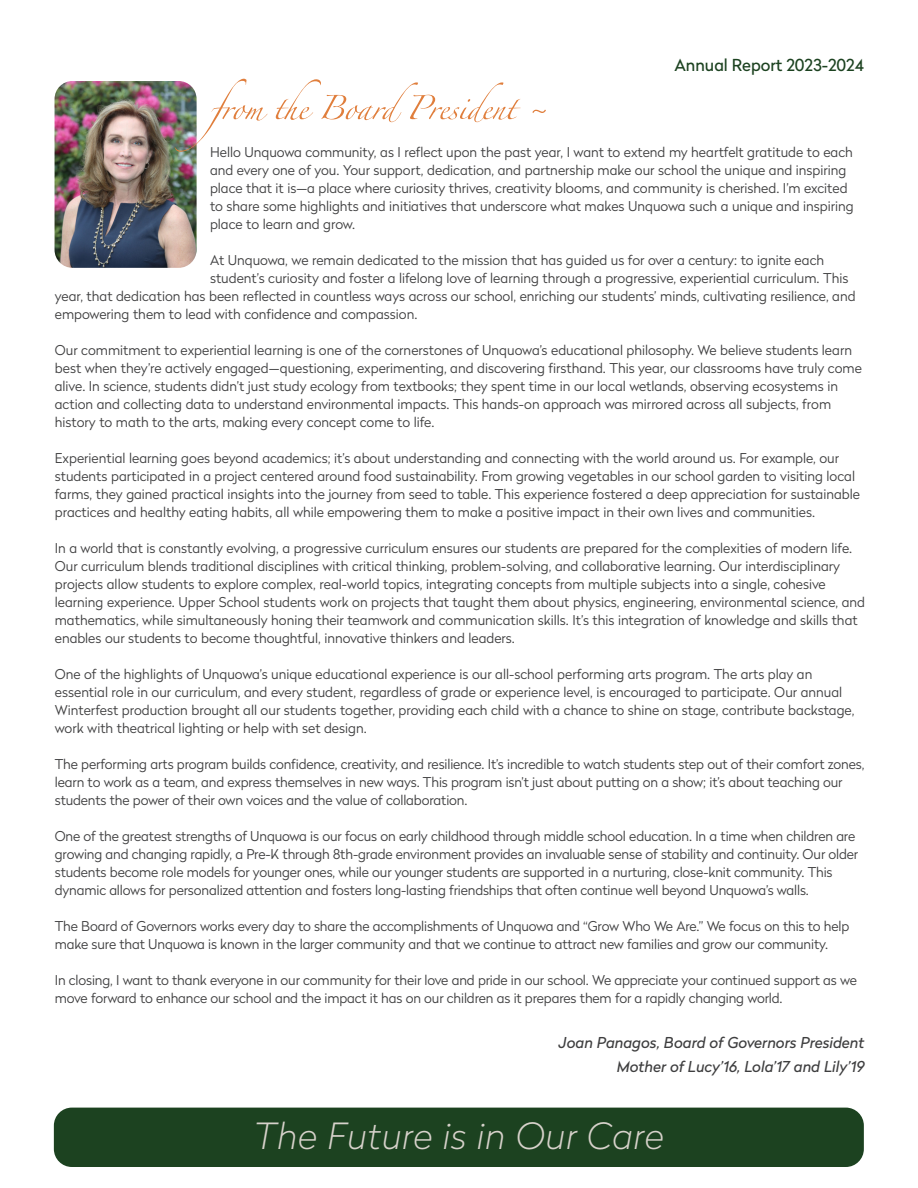
<style>
.page{position:relative;width:918px;height:1188px;background:#fff}
.page>*{position:absolute;margin:0;border:0;box-sizing:border-box;transform-origin:0 0}
.t1{font:54px "Zapfino Extra LT One";letter-spacing:-.01em;color:#e07e3c}
.t2{font:italic 100 36px "Radikal Trial";letter-spacing:.02em;color:#d7d2cb}
.t3{font:16.5px "Radikal Trial";color:#1c4220}
.t4{font:italic 15px/24px "Radikal";color:#3e3e3f;text-align:right}
.t5{font:300 13.5px/18px "Radikal";color:#3e3e3f}
</style>
<div class="page">
<div style="left:54px;top:1108px;width:810px;height:59px;background:#1c4220;border-radius:18px"></div>
<img style="left:55px;top:81px;width:142px;height:187px">
<p class="t3" style="left:674px;top:59px;width:191px">Annual Report 2023-2024</p>
<p class="t1" style="left:210px;top:69px;width:338px">from the Board President ~</p>
<p class="t5" style="left:210px;top:143px;width:645px">Hello Unquowa community, as I reflect upon the past year, I want to extend my heartfelt gratitude to each and every one of you. Your support, dedication, and partnership make our school the unique and inspiring place that it is—a place where curiosity thrives, creativity blooms, and community is cherished. I’m excited to share some highlights and initiatives that underscore what makes Unquowa such a unique and inspiring place to learn and grow.</p>
<p class="t5" style="left:210px;top:251px;width:616px">At Unquowa, we remain dedicated to the mission that has guided us for over a century: to ignite each</p>
<p class="t5" style="left:210px;top:269px;width:640px">student’s curiosity and foster a lifelong love of learning through a progressive, experiential curriculum. This</p>
<p class="t5" style="left:55px;top:287px;width:802px">year, that dedication has been reflected in countless ways across our school, enriching our students’ minds, cultivating resilience, and</p>
<p class="t5" style="left:55px;top:305px;width:364px">empowering them to lead with confidence and compassion.</p>
<p class="t5" style="left:55px;top:341px;width:809px">Our commitment to experiential learning is one of the cornerstones of Unquowa’s educational philosophy. We believe students learn best when they’re actively engaged—questioning, experimenting, and discovering firsthand. This year, our classrooms have truly come alive. In science, students didn’t just study ecology from textbooks; they spent time in our local wetlands, observing ecosystems in action and collecting data to understand environmental impacts. This hands-on approach was mirrored across all subjects, from history to math to the arts, making every concept come to life.</p>
<p class="t5" style="left:55px;top:449px;width:807px">Experiential learning goes beyond academics; it’s about understanding and connecting with the world around us. For example, our students participated in a project centered around food sustainability. From growing vegetables in our school garden to visiting local farms, they gained practical insights into the journey from seed to table. This experience fostered a deep appreciation for sustainable practices and healthy eating habits, all while empowering them to make a positive impact in their own lives and communities.</p>
<p class="t5" style="left:55px;top:539px;width:812px">In a world that is constantly evolving, a progressive curriculum ensures our students are prepared for the complexities of modern life.<br>Our curriculum blends traditional disciplines with critical thinking, problem-solving, and collaborative learning. Our interdisciplinary projects allow students to explore complex, real-world topics, integrating concepts from multiple subjects into a single, cohesive learning experience. Upper School students work on projects that taught them about physics, engineering, environmental science, and mathematics, while simultaneously honing their teamwork and communication skills. It’s this integration of knowledge and skills that enables our students to become thoughtful, innovative thinkers and leaders.</p>
<p class="t5" style="left:55px;top:665px;width:801px">One of the highlights of Unquowa’s unique educational experience is our all-school performing arts program. The arts play an essential role in our curriculum, and every student, regardless of grade or experience level, is encouraged to participate. Our annual Winterfest production brought all our students together, providing each child with a chance to shine on stage, contribute backstage, work with theatrical lighting or help with set design.</p>
<p class="t5" style="left:55px;top:755px;width:811px">The performing arts program builds confidence, creativity, and resilience. It’s incredible to watch students step out of their comfort zones, learn to work as a team, and express themselves in new ways. This program isn’t just about putting on a show; it’s about teaching our students the power of their own voices and the value of collaboration.</p>
<p class="t5" style="left:55px;top:827px;width:805px">One of the greatest strengths of Unquowa is our focus on early childhood through middle school education. In a time when children are growing and changing rapidly, a Pre-K through 8th-grade environment provides an invaluable sense of stability and continuity. Our older students become role models for younger ones, while our younger students are supported in a nurturing, close-knit community. This dynamic allows for personalized attention and fosters long-lasting friendships that often continue well beyond Unquowa’s walls.</p>
<p class="t5" style="left:55px;top:917px;width:796px">The Board of Governors works every day to share the accomplishments of Unquowa and “Grow Who We Are.” We focus on this to help make sure that Unquowa is known in the larger community and that we continue to attract new families and grow our community.</p>
<p class="t5" style="left:55px;top:971px;width:804px">In closing, I want to thank everyone in our community for their love and pride in our school. We appreciate your continued support as we move forward to enhance our school and the impact it has on our children as it prepares them for a rapidly changing world.</p>
<p class="t4" style="left:559px;top:1030px;width:307px">Joan Panagos, Board of Governors President<br>Mother of Lucy’16, Lola’17 and Lily’19</p>
<p class="t2" style="left:254px;top:1122px;width:412px">The Future is in Our Care</p>
</div>
